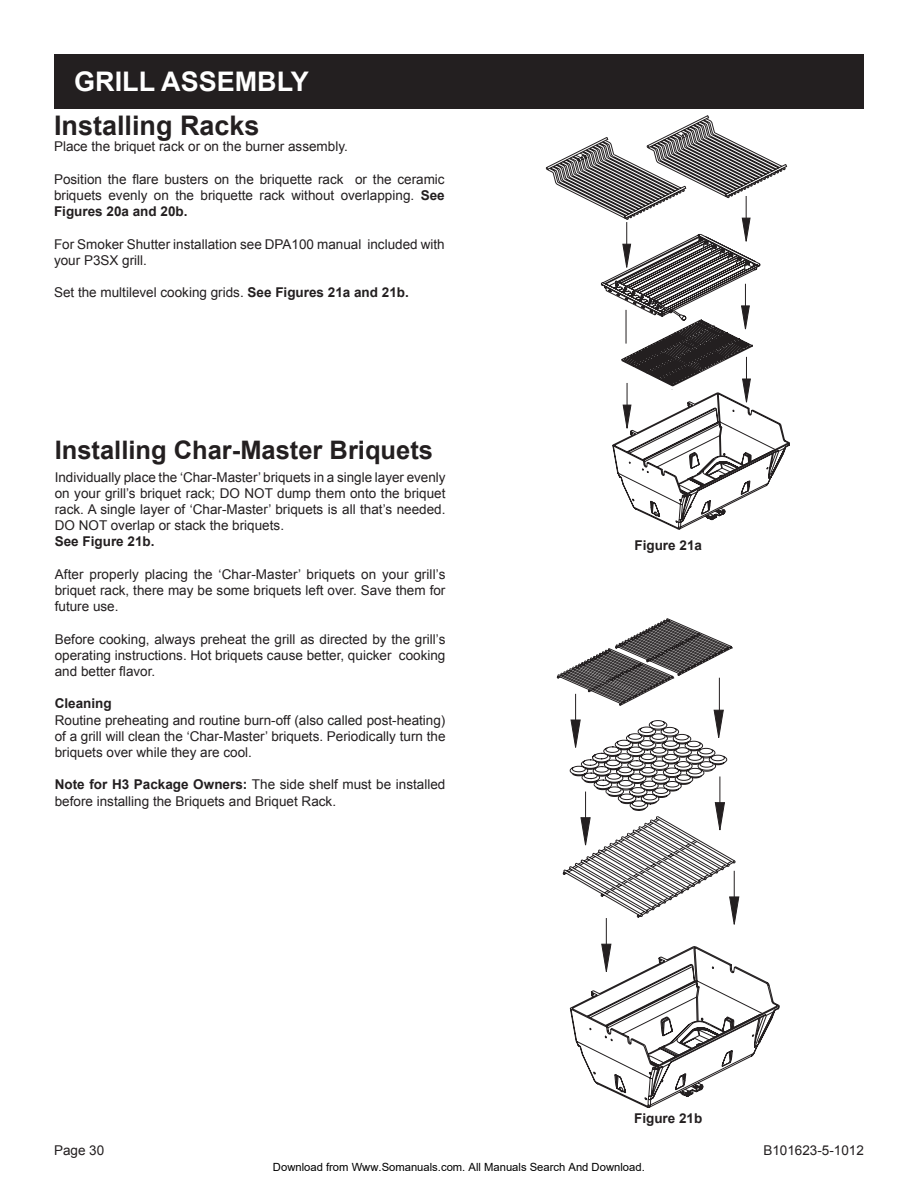
<style>
.page{position:relative;width:918px;height:1188px;background:#fff}
.page>*{position:absolute;margin:0;border:0;box-sizing:border-box;transform-origin:0 0}
.t1{font:700 27px "Arial";color:#231f20}
.t2{font:700 27px "Arial";color:#fff}
.t3{font:700 25.5px "Arial";color:#231f20}
.t4{font:13.5px/16.2px "Arial";color:#231f20;text-align:justify}
.t5{font:700 13.5px "Arial";color:#231f20}
.t6{font:11.25px "Arial";color:#000}
.s1{font-weight:700}
</style>
<div class="page">
<svg style="left:546px;top:116px;width:244px;height:414px"></svg>
<hr style="left:606px;top:918px;width:1px;height:40px;background:#231f20">
<svg style="left:557px;top:618px;width:182px;height:309px"></svg>
<svg style="left:570px;top:944px;width:210px;height:164px"></svg>
<div style="left:54px;top:54px;width:810px;height:54px;background:#231f20"></div>
<h1 class="t2" style="left:74px;top:64px;width:236px">GRILL ASSEMBLY</h1>
<h1 class="t1" style="left:54px;top:108px;width:207px">Installing Racks</h1>
<p class="t4" style="left:54px;top:139px;width:295px">Place the briquet rack or on the burner assembly.</p>
<p class="t4" style="left:54px;top:171px;width:392px">Position the flare busters on the briquette rack or the ceramic briquets evenly on the briquette rack without overlapping. <span class="s1">See Figures 20a and 20b.</span></p>
<p class="t4" style="left:54px;top:236px;width:392px">For Smoker Shutter installation see DPA100 manual included with your P3SX grill.</p>
<p class="t4" style="left:54px;top:284px;width:356px">Set the multilevel cooking grids. <span class="s1">See Figures 21a and 21b.</span></p>
<h2 class="t3" style="left:55px;top:433px;width:380px">Installing Char-Master Briquets</h2>
<p class="t4" style="left:55px;top:469px;width:392px">Individually place the ‘Char-Master’ briquets in a single layer evenly on your grill’s briquet rack; DO NOT dump them onto the briquet rack. A single layer of ‘Char-Master’ briquets is all that’s needed.<br>DO NOT overlap or stack the briquets.</p>
<p class="t5" style="left:55px;top:533px;width:101px">See Figure 21b.</p>
<p class="t4" style="left:55px;top:566px;width:392px">After properly placing the ‘Char-Master’ briquets on your grill’s briquet rack, there may be some briquets left over. Save them for future use.</p>
<p class="t4" style="left:55px;top:631px;width:392px">Before cooking, always preheat the grill as directed by the grill’s operating instructions. Hot briquets cause better, quicker cooking and better flavor.</p>
<p class="t5" style="left:55px;top:695px;width:59px">Cleaning</p>
<p class="t4" style="left:55px;top:712px;width:392px">Routine preheating and routine burn-off (also called post-heating) of a grill will clean the ‘Char-Master’ briquets. Periodically turn the briquets over while they are cool.</p>
<p class="t4" style="left:55px;top:777px;width:392px"><span class="s1">Note for H3 Package Owners:</span> The side shelf must be installed before installing the Briquets and Briquet Rack.</p>
<p class="t5" style="left:634px;top:536px;width:69px">Figure 21a</p>
<p class="t5" style="left:634px;top:1109px;width:70px">Figure 21b</p>
<p class="t4" style="left:54px;top:1143px;width:52px">Page 30</p>
<p class="t4" style="left:763px;top:1143px;width:102px">B101623-5-1012</p>
<p class="t6" style="left:273px;top:1160px;width:373px">Download from Www.Somanuals.com. All Manuals Search And Download.</p>
</div>
